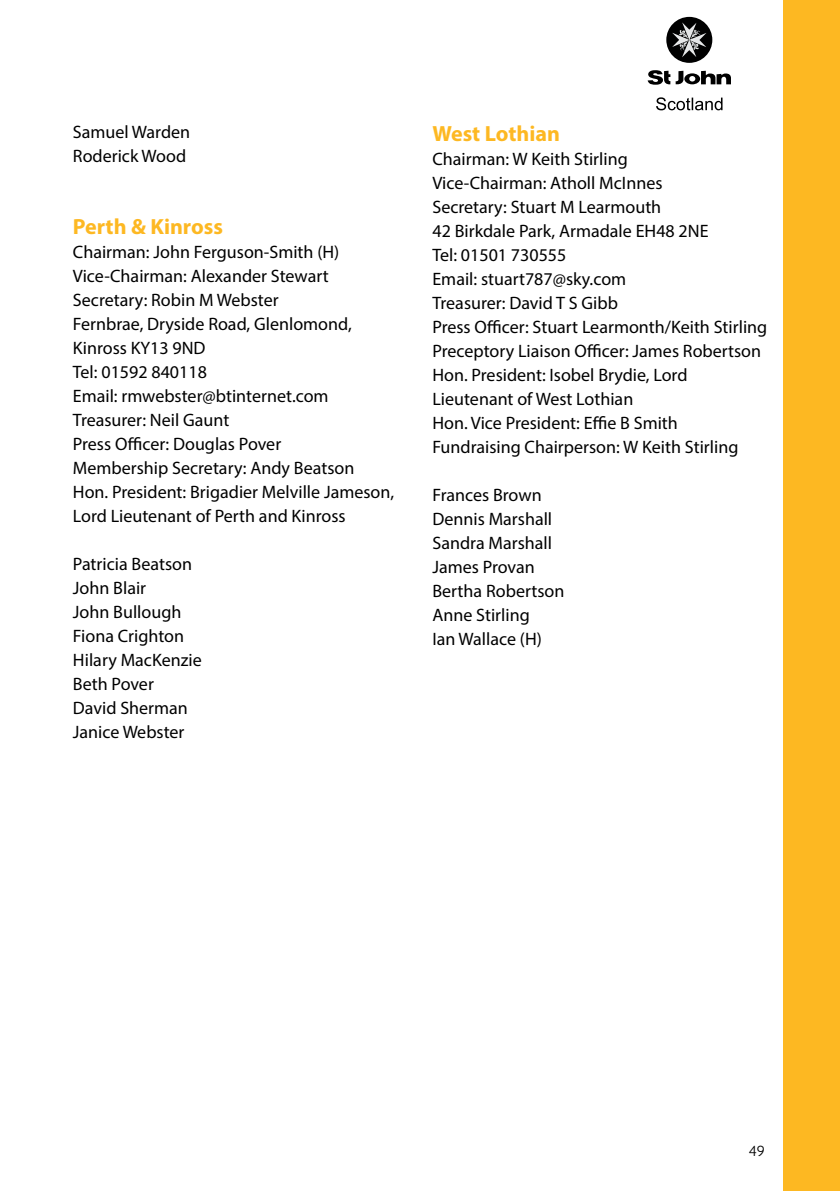
<style>
.page{position:relative;width:840px;height:1191px;background:#fff}
.page>*{position:absolute;margin:0;border:0;box-sizing:border-box;transform-origin:0 0}
.t1{font:700 22px "Myriad Pro";color:#fdb822}
.t2{font:18px/24px "Myriad Pro";color:#000}
.t3{font:300 16px "Agenda";color:#000}
</style>
<div class="page">
<div style="left:782px;top:0;width:57px;height:1191px;background:#fdb822"></div>
<svg style="left:647px;top:16px;width:84px;height:95px"></svg>
<p class="t2" style="left:73px;top:120px;width:119px">Samuel Warden<br>Roderick Wood</p>
<p class="t1" style="left:73px;top:212px;width:151px">Perth &amp; Kinross</p>
<p class="t2" style="left:73px;top:240px;width:322px">Chairman: John Ferguson-Smith (H)<br>Vice-Chairman: Alexander Stewart<br>Secretary: Robin M Webster<br>Fernbrae, Dryside Road, Glenlomond,<br>Kinross KY13 9ND<br>Tel: 01592 840118<br>Email: rmwebster@btinternet.com<br>Treasurer: Neil Gaunt<br>Press Officer: Douglas Pover<br>Membership Secretary: Andy Beatson<br>Hon. President: Brigadier Melville Jameson,<br>Lord Lieutenant of Perth and Kinross</p>
<p class="t2" style="left:73px;top:552px;width:130px">Patricia Beatson<br>John Blair<br>John Bullough<br>Fiona Crighton<br>Hilary MacKenzie<br>Beth Pover<br>David Sherman<br>Janice Webster</p>
<p class="t1" style="left:432px;top:119px;width:129px">West Lothian</p>
<p class="t2" style="left:432px;top:147px;width:336px">Chairman: W Keith Stirling<br>Vice-Chairman: Atholl McInnes<br>Secretary: Stuart M Learmouth<br>42 Birkdale Park, Armadale EH48 2NE<br>Tel: 01501 730555<br>Email: stuart787@sky.com<br>Treasurer: David T S Gibb<br>Press Officer: Stuart Learmonth/Keith Stirling Preceptory Liaison Officer: James Robertson Hon. President: Isobel Brydie, Lord Lieutenant of West Lothian<br>Hon. Vice President: Effie B Smith Fundraising Chairperson: W Keith Stirling</p>
<p class="t2" style="left:432px;top:483px;width:133px">Frances Brown<br>Dennis Marshall<br>Sandra Marshall<br>James Provan<br>Bertha Robertson<br>Anne Stirling<br>Ian Wallace (H)</p>
<p class="t3" style="left:748px;top:1142px;width:17px">49</p>
</div>
